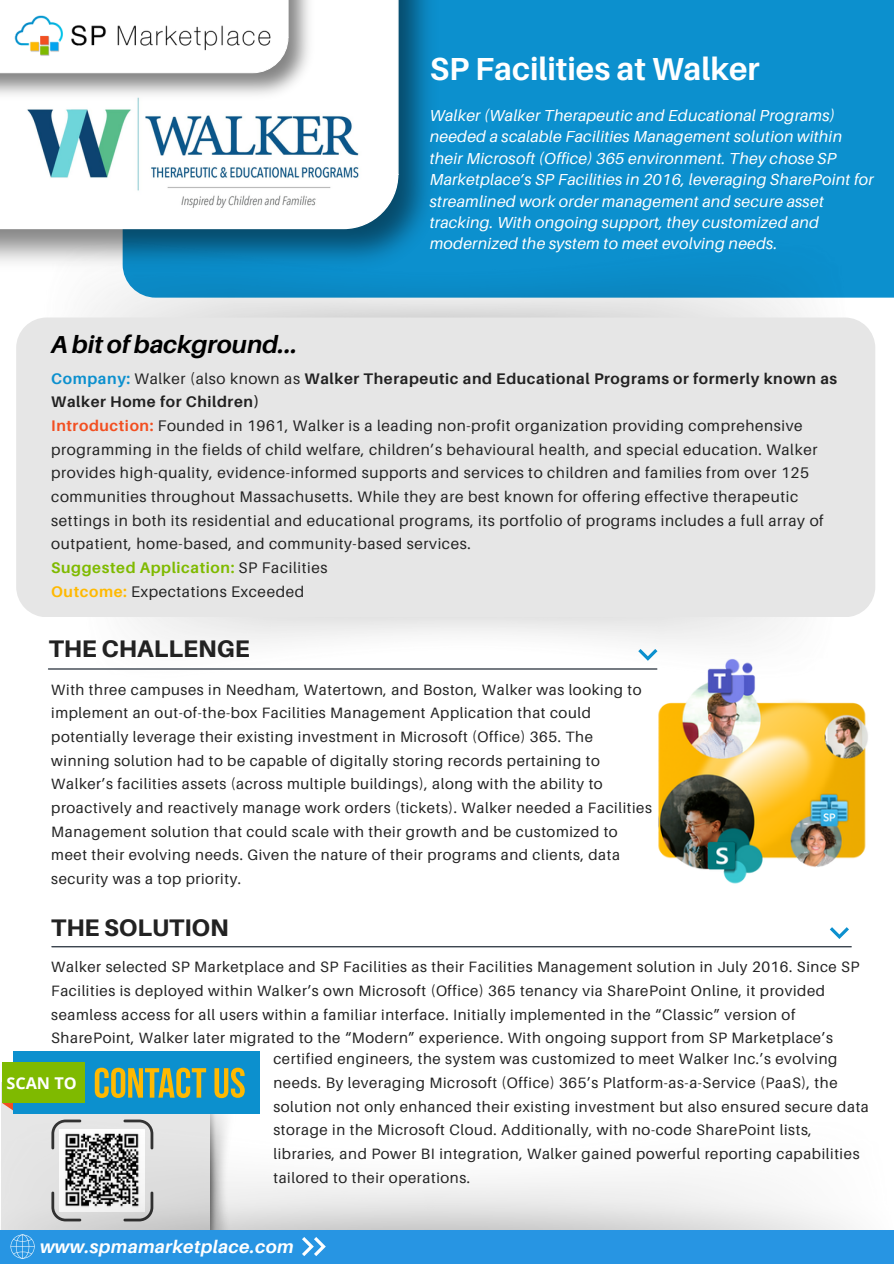
<style>
.page{position:relative;width:894px;height:1264px;background:#fff}
.page>*{position:absolute;margin:0;border:0;box-sizing:border-box;transform-origin:0 0}
.t1{font:700 31.95px "Aileron";color:#fff}
.t2{font:italic 700 24.6px "Aileron";color:#000}
.t3{font:800 24px "Aileron";color:#222}
.t4{font:italic 700 18px "Aileron";letter-spacing:.02em;color:#fff}
.t5{font:700 16.2px "Open Sans";color:#fff}
.t6{font:italic 15.9px/21.3px "Aileron";letter-spacing:.02em;color:#fff}
.t7{font:15.3px/23.7px "Aileron";letter-spacing:.04em;color:#222}
.t8{font:700 15.3px/23.7px "Aileron";letter-spacing:.04em;color:#222}
.t9{font:700 15.3px "Aileron";letter-spacing:.04em;color:#7fba00}
.t10{font:15px/23.7px "Aileron";letter-spacing:.04em;color:#222}
.s1{color:#0c90ce}
.s2{font-weight:400}
.s3{font-weight:700;color:#f24f21}
.s4{font-weight:400;color:#222}
.s5{font-weight:700;color:#ffb901}
</style>
<div class="page">
<div style="left:447px;top:0;width:446px;height:297px;background:#0c90ce"></div>
<img style="left:0;top:0;width:447px;height:262px">
<svg style="left:0;top:0;width:398px;height:229px"></svg>
<img style="left:22px;top:89px;width:345px;height:123px">
<img style="left:0;top:0;width:320px;height:107px">
<svg style="left:0;top:0;width:288px;height:73px"></svg>
<img style="left:0;top:0;width:286px;height:69px">
<div style="left:13px;top:1051px;width:246px;height:62px;background:#0c90ce"></div>
<div style="left:2px;top:1062px;width:83px;height:41px;background:#7fba00"></div>
<svg style="left:95px;top:1067px;width:111px;height:29px"></svg>
<svg style="left:214px;top:1067px;width:31px;height:29px"></svg>
<img style="left:1px;top:1096px;width:846px;height:133px">
<div style="left:0;top:1229px;width:893px;height:34px;background:#2795e3"></div>
<svg style="left:11px;top:1234px;width:23px;height:24px"></svg>
<svg style="left:302px;top:1237px;width:24px;height:19px"></svg>
<img style="left:36px;top:225px;width:819px;height:92px">
<div style="left:16px;top:317px;width:859px;height:300px;background:#e6e6e6"></div>
<hr style="left:52px;top:946px;width:799px;height:1px;background:#0b1623">
<svg style="left:830px;top:927px;width:18px;height:12px"></svg>
<hr style="left:48px;top:668px;width:608px;height:1px;background:#0b1623">
<svg style="left:638px;top:649px;width:15px;height:11px"></svg>
<img style="left:653px;top:649px;width:215px;height:235px">
<p class="t1" style="left:429px;top:49px;width:331px">SP Facilities at Walker</p>
<p class="t6" style="left:429px;top:104px;width:445px">Walker (Walker Therapeutic and Educational Programs) needed a scalable Facilities Management solution within their Microsoft (Office) 365 environment. They chose SP Marketplace’s SP Facilities in 2016, leveraging SharePoint for streamlined work order management and secure asset tracking. With ongoing support, they customized and modernized the system to meet evolving needs.</p>
<p class="t2" style="left:51px;top:329px;width:248px">A bit of background...</p>
<p class="t8" style="left:51px;top:366px;width:787px"><span class="s1">Company:</span> <span class="s2">Walker (also known as</span> Walker Therapeutic and Educational Programs or formerly known as<br>Walker Home for Children)</p>
<p class="t7" style="left:51px;top:413px;width:773px"><span class="s3">Introduction:</span> Founded in 1961, Walker is a leading non-profit organization providing comprehensive programming in the fields of child welfare, children’s behavioural health, and special education. Walker provides high-quality, evidence-informed supports and services to children and families from over 125 communities throughout Massachusetts. While they are best known for offering effective therapeutic settings in both its residential and educational programs, its portfolio of programs includes a full array of outpatient, home-based, and community-based services.</p>
<h2 class="t9" style="left:51px;top:558px;width:277px">Suggested Application: <span class="s4">SP Facilities</span></h2>
<p class="t7" style="left:51px;top:579px;width:254px"><span class="s5">Outcome:</span> Expectations Exceeded</p>
<p class="t3" style="left:407px;top:507px;width:203px">THE CHALLENGE</p>
<h1 class="t3" style="left:49px;top:634px;width:203px">THE CHALLENGE</h1>
<h3 class="t10" style="left:51px;top:677px;width:602px">With three campuses in Needham, Watertown, and Boston, Walker was looking to implement an out-of-the-box Facilities Management Application that could potentially leverage their existing investment in Microsoft (Office) 365. The winning solution had to be capable of digitally storing records pertaining to Walker’s facilities assets (across multiple buildings), along with the ability to proactively and reactively manage work orders (tickets). Walker needed a Facilities Management solution that could scale with their growth and be customized to meet their evolving needs. Given the nature of their programs and clients, data security was a top priority.</h3>
<p class="t3" style="left:51px;top:912px;width:179px">THE SOLUTION</p>
<p class="t10" style="left:51px;top:955px;width:809px">Walker selected SP Marketplace and SP Facilities as their Facilities Management solution in July 2016. Since SP Facilities is deployed within Walker’s own Microsoft (Office) 365 tenancy via SharePoint Online, it provided seamless access for all users within a familiar interface. Initially implemented in the “Classic” version of SharePoint, Walker later migrated to the “Modern” experience. With ongoing support from SP Marketplace’s</p>
<p class="t5" style="left:6px;top:1071px;width:72px">SCAN TO</p>
<p class="t10" style="left:273px;top:1046px;width:597px">certified engineers, the system was customized to meet Walker Inc.’s evolving needs. By leveraging Microsoft (Office) 365’s Platform-as-a-Service (PaaS), the solution not only enhanced their existing investment but also ensured secure data storage in the Microsoft Cloud. Additionally, with no-code SharePoint lists, libraries, and Power BI integration, Walker gained powerful reporting capabilities tailored to their operations.</p>
<p class="t4" style="left:40px;top:1235px;width:255px">www.spmamarketplace.com</p>
</div>
